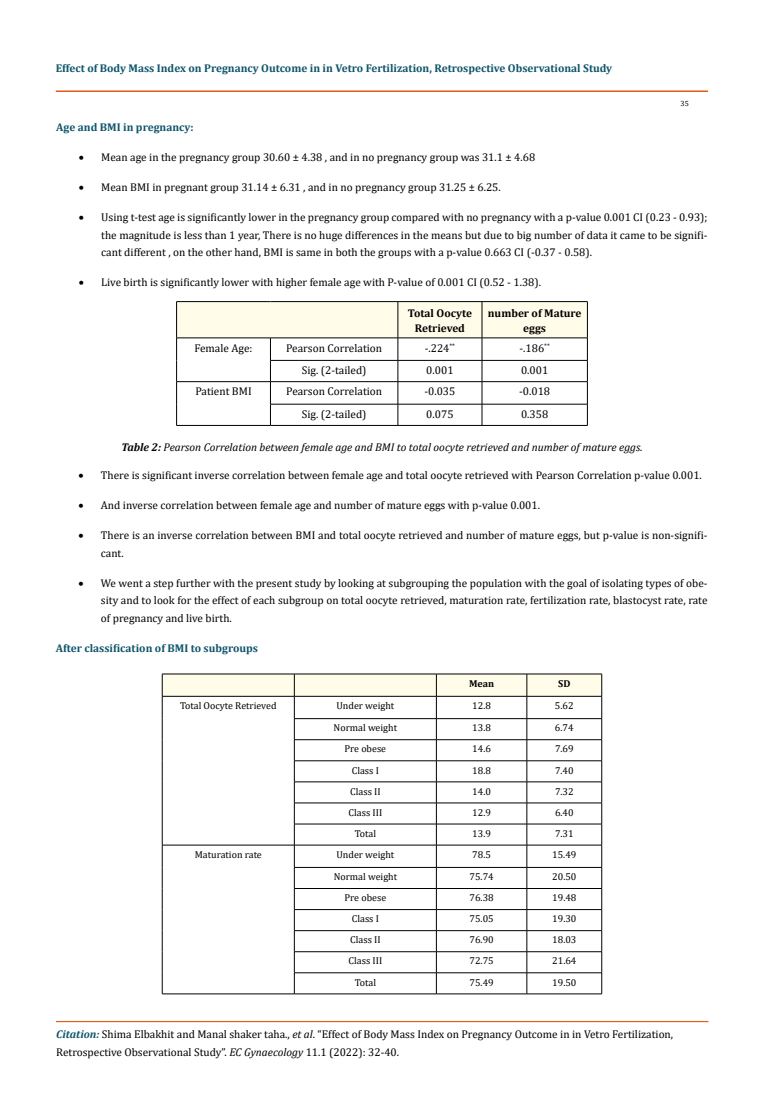
<style>
.page{position:relative;width:764px;height:1112px;background:#fff}
.page>*{position:absolute;margin:0;border:0;box-sizing:border-box;transform-origin:0 0}
.t1{font:11.25px/17.5px "Cambria";color:#000}
.t2{font:700 11.25px "Cambria";color:#0e546a}
.t3{font:italic 11.25px "Cambria";color:#000}
.t4{font:700 11.25px/15px "Cambria";color:#000;text-align:center}
.t5{font:10px "Cambria";color:#000}
.t6{font:700 10px "Cambria";color:#000}
.t7{font:7.5px "Cambria";color:#000}
.s1{font-weight:700}
.s2{font-weight:700;font-style:italic;color:#0e546a}
.s3{font-style:italic}
</style>
<div class="page">
<div style="left:56px;top:91px;width:651px;height:1px;border:1px solid #e05d1a"></div>
<div style="left:56px;top:1021px;width:652px;height:1px;border:1px solid #e05d1a"></div>
<svg style="left:176px;top:301px;width:412px;height:124px"></svg>
<hr style="left:176px;top:425px;width:94px;height:1px;background:#000">
<hr style="left:270px;top:425px;width:128px;height:1px;background:#000">
<hr style="left:398px;top:425px;width:84px;height:1px;background:#000">
<hr style="left:482px;top:425px;width:105px;height:1px;background:#000">
<hr style="left:162px;top:673px;width:132px;height:1px;background:#000">
<hr style="left:294px;top:673px;width:142px;height:1px;background:#000">
<hr style="left:436px;top:673px;width:91px;height:1px;background:#000">
<hr style="left:527px;top:673px;width:75px;height:1px;background:#000">
<svg style="left:162px;top:674px;width:440px;height:319px"></svg>
<hr style="left:162px;top:993px;width:132px;height:1px;background:#000">
<hr style="left:294px;top:993px;width:142px;height:1px;background:#000">
<hr style="left:436px;top:993px;width:91px;height:1px;background:#000">
<hr style="left:527px;top:993px;width:75px;height:1px;background:#000">
<p class="t2" style="left:56px;top:60px;width:558px">Effect of Body Mass Index on Pregnancy Outcome in in Vetro Fertilization, Retrospective Observational Study</p>
<p class="t7" style="left:680px;top:98px;width:10px">35</p>
<p class="t2" style="left:56px;top:119px;width:139px">Age and BMI in pregnancy:</p>
<p class="t1" style="left:79px;top:148px;width:458px">• Mean age in the pregnancy group 30.60 ± 4.38 , and in no pregnancy group was 31.1 ± 4.68</p>
<p class="t1" style="left:79px;top:178px;width:423px">• Mean BMI in pregnant group 31.14 ± 6.31 , and in no pregnancy group 31.25 ± 6.25.</p>
<p class="t1" style="left:101px;top:208px;width:608px;text-align:justify;text-indent:-22px">• Using t-test age is significantly lower in the pregnancy group compared with no pregnancy with a p-value 0.001 CI (0.23 - 0.93); the magnitude is less than 1 year, There is no huge differences in the means but due to big number of data it came to be signifi&shy;cant different , on the other hand, BMI is same in both the groups with a p-value 0.663 CI (-0.37 - 0.58).</p>
<p class="t1" style="left:79px;top:273px;width:464px">• Live birth is significantly lower with higher female age with P-value of 0.001 CI (0.52 - 1.38).</p>
<p class="t4" style="left:408px;top:305px;width:66px">Total Oocyte<br>Retrieved</p>
<p class="t4" style="left:488px;top:305px;width:95px">number of Mature eggs</p>
<p class="t1" style="left:194px;top:339px;width:59px">Female Age:</p>
<p class="t1" style="left:286px;top:339px;width:98px">Pearson Correlation</p>
<p class="t1" style="left:425px;top:339px;width:32px">-.224<sup>**</sup></p>
<p class="t1" style="left:519px;top:339px;width:32px">-.186<sup>**</sup></p>
<p class="t1" style="left:302px;top:361px;width:66px">Sig. (2-tailed)</p>
<p class="t1" style="left:426px;top:361px;width:29px">0.001</p>
<p class="t1" style="left:521px;top:361px;width:29px">0.001</p>
<p class="t1" style="left:195px;top:383px;width:58px">Patient BMI</p>
<p class="t1" style="left:286px;top:383px;width:98px">Pearson Correlation</p>
<p class="t1" style="left:424px;top:383px;width:32px">-0.035</p>
<p class="t1" style="left:519px;top:383px;width:32px">-0.018</p>
<p class="t1" style="left:302px;top:405px;width:66px">Sig. (2-tailed)</p>
<p class="t1" style="left:426px;top:405px;width:29px">0.075</p>
<p class="t1" style="left:521px;top:405px;width:29px">0.358</p>
<p class="t3" style="left:121px;top:439px;width:523px"><span class="s1">Table 2:</span> Pearson Correlation between female age and BMI to total oocyte retrieved and number of mature eggs.</p>
<p class="t1" style="left:78px;top:466px;width:625px">• There is significant inverse correlation between female age and total oocyte retrieved with Pearson Correlation p-value 0.001.</p>
<p class="t1" style="left:78px;top:496px;width:463px">• And inverse correlation between female age and number of mature eggs with p-value 0.001.</p>
<p class="t1" style="left:101px;top:526px;width:608px;text-indent:-22px">• There is an inverse correlation between BMI and total oocyte retrieved and number of mature eggs, but p-value is non-signifi&shy;cant.</p>
<p class="t1" style="left:101px;top:574px;width:608px;text-align:justify;text-indent:-22px">• We went a step further with the present study by looking at subgrouping the population with the goal of isolating types of obe&shy;sity and to look for the effect of each subgroup on total oocyte retrieved, maturation rate, fertilization rate, blastocyst rate, rate of pregnancy and live birth.</p>
<p class="t2" style="left:56px;top:640px;width:204px">After classification of BMI to subgroups</p>
<p class="t6" style="left:469px;top:676px;width:27px">Mean</p>
<p class="t6" style="left:558px;top:676px;width:14px">SD</p>
<p class="t5" style="left:180px;top:699px;width:98px">Total Oocyte Retrieved</p>
<p class="t5" style="left:336px;top:699px;width:59px">Under weight</p>
<p class="t5" style="left:472px;top:699px;width:20px">12.8</p>
<p class="t5" style="left:555px;top:699px;width:20px">5.62</p>
<p class="t5" style="left:334px;top:722px;width:65px">Normal weight</p>
<p class="t5" style="left:472px;top:722px;width:20px">13.8</p>
<p class="t5" style="left:555px;top:722px;width:20px">6.74</p>
<p class="t5" style="left:344px;top:743px;width:43px">Pre obese</p>
<p class="t5" style="left:472px;top:743px;width:20px">14.6</p>
<p class="t5" style="left:555px;top:743px;width:20px">7.69</p>
<p class="t5" style="left:352px;top:764px;width:29px">Class I</p>
<p class="t5" style="left:472px;top:764px;width:20px">18.8</p>
<p class="t5" style="left:555px;top:764px;width:20px">7.40</p>
<p class="t5" style="left:350px;top:785px;width:32px">Class II</p>
<p class="t5" style="left:472px;top:785px;width:20px">14.0</p>
<p class="t5" style="left:555px;top:785px;width:20px">7.32</p>
<p class="t5" style="left:348px;top:806px;width:35px">Class III</p>
<p class="t5" style="left:472px;top:806px;width:20px">12.9</p>
<p class="t5" style="left:555px;top:806px;width:20px">6.40</p>
<p class="t5" style="left:355px;top:827px;width:23px">Total</p>
<p class="t5" style="left:472px;top:827px;width:20px">13.9</p>
<p class="t5" style="left:555px;top:827px;width:20px">7.31</p>
<p class="t5" style="left:195px;top:848px;width:69px">Maturation rate</p>
<p class="t5" style="left:336px;top:848px;width:59px">Under weight</p>
<p class="t5" style="left:472px;top:848px;width:20px">78.5</p>
<p class="t5" style="left:552px;top:848px;width:26px">15.49</p>
<p class="t5" style="left:334px;top:870px;width:65px">Normal weight</p>
<p class="t5" style="left:469px;top:870px;width:26px">75.74</p>
<p class="t5" style="left:552px;top:870px;width:26px">20.50</p>
<p class="t5" style="left:345px;top:891px;width:43px">Pre obese</p>
<p class="t5" style="left:469px;top:891px;width:26px">76.38</p>
<p class="t5" style="left:552px;top:891px;width:26px">19.48</p>
<p class="t5" style="left:352px;top:912px;width:29px">Class I</p>
<p class="t5" style="left:469px;top:912px;width:26px">75.05</p>
<p class="t5" style="left:552px;top:912px;width:26px">19.30</p>
<p class="t5" style="left:350px;top:933px;width:32px">Class II</p>
<p class="t5" style="left:469px;top:933px;width:26px">76.90</p>
<p class="t5" style="left:552px;top:933px;width:26px">18.03</p>
<p class="t5" style="left:348px;top:955px;width:35px">Class III</p>
<p class="t5" style="left:469px;top:955px;width:26px">72.75</p>
<p class="t5" style="left:552px;top:955px;width:26px">21.64</p>
<p class="t5" style="left:355px;top:976px;width:23px">Total</p>
<p class="t5" style="left:469px;top:976px;width:26px">75.49</p>
<p class="t5" style="left:552px;top:976px;width:26px">19.50</p>
<p class="t1" style="left:56px;top:1025px;width:618px"><span class="s2">Citation:</span> Shima Elbakhit and Manal shaker taha., <span class="s3">et al</span>. “Effect of Body Mass Index on Pregnancy Outcome in in Vetro Fertilization,<br>Retrospective Observational Study”. <span class="s3">EC Gynaecology</span> 11.1 (2022): 32-40.</p>
</div>
